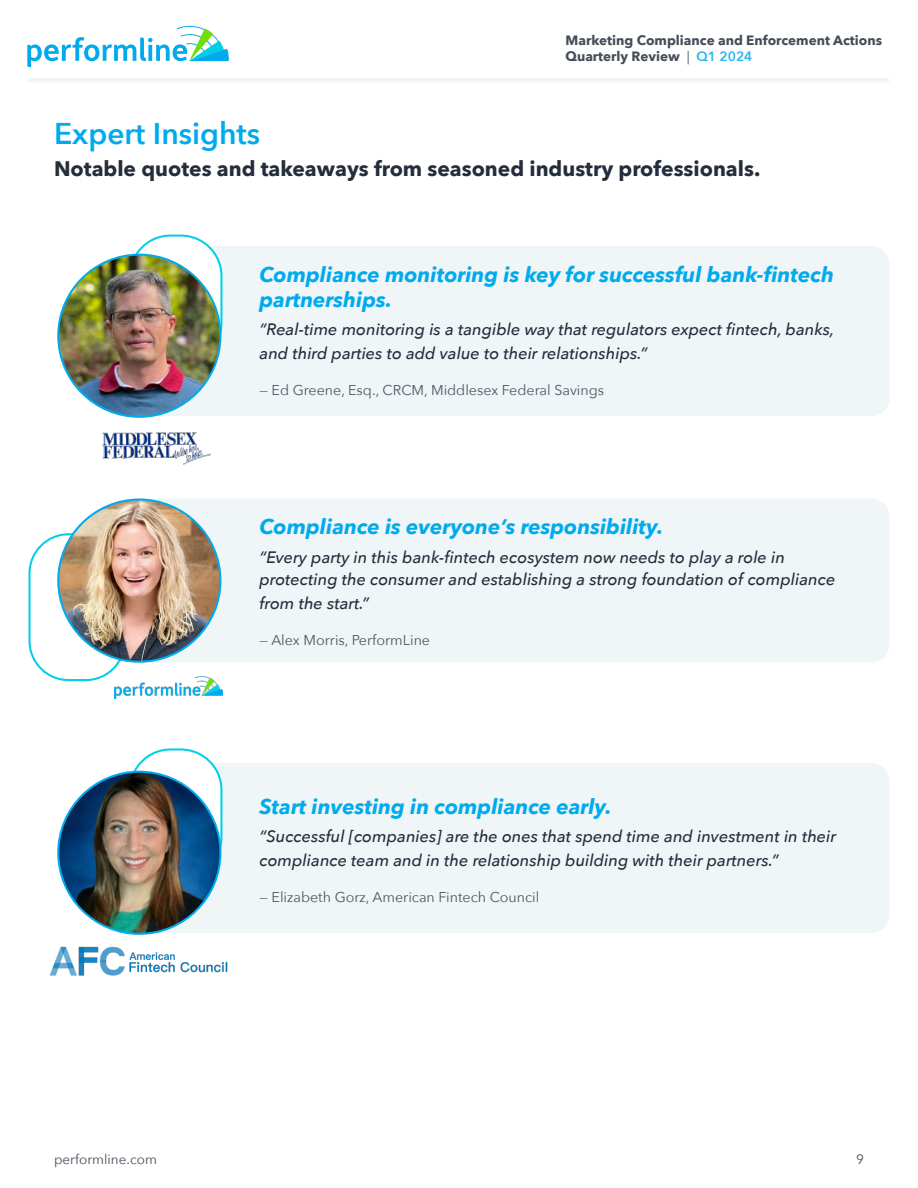
<style>
.page{position:relative;width:918px;height:1188px;background:#fff}
.page>*{position:absolute;margin:0;border:0;box-sizing:border-box;transform-origin:0 0}
.t1{font:600 30px "Avenir Next";color:#00abed}
.t2{font:italic 700 21px/25.2px "Avenir Next";color:#00abed}
.t3{font:700 21px "Avenir Next";color:#242d3c}
.t4{font:italic 500 16.5px/23.7px "Avenir Next";color:#242d3c}
.t5{font:14.25px "Avenir Next";color:#505763}
.t6{font:700 13.5px/16.2px "Avenir Next";color:#454d59}
.t7{font:13.5px "Avenir Next";color:#454d59}
.s1{font-weight:400}
.s2{font-weight:600;color:#26b7f0}
</style>
<div class="page">
<hr style="left:27px;top:78px;width:863px;height:4px;background:#f0f5f7;border-radius:2px">
<svg style="left:27px;top:26px;width:202px;height:41px"></svg>
<div style="left:137px;top:763px;width:752px;height:170px;background:#f0f5f7;border-radius:18px"></div>
<div style="left:130px;top:750px;width:91px;height:128px;background:#fff;border-radius:41px"></div>
<div style="left:129px;top:748px;width:93px;height:131px;border:2px solid #00cfe8;border-radius:41px"></div>
<div style="left:137px;top:246px;width:752px;height:170px;background:#f0f5f7;border-radius:18px"></div>
<div style="left:130px;top:236px;width:91px;height:128px;background:#fff;border-radius:41px"></div>
<div style="left:129px;top:235px;width:93px;height:130px;border:2px solid #00cfe8;border-radius:41px"></div>
<img style="left:58px;top:255px;width:162px;height:162px;border-radius:81px">
<img style="left:102px;top:432px;width:108px;height:33px">
<div style="left:118px;top:499px;width:772px;height:163px;background:#f0f5f7;border-radius:18px"></div>
<div style="left:28px;top:533px;width:98px;height:148px;border:2px solid #00cfe8;border-radius:39px"></div>
<img style="left:58px;top:500px;width:162px;height:162px;border-radius:81px">
<img style="left:114px;top:676px;width:108px;height:23px">
<img style="left:58px;top:772px;width:162px;height:162px;border-radius:81px">
<img style="left:49px;top:946px;width:179px;height:30px">
<p class="t6" style="left:566px;top:32px;width:318px">Marketing Compliance and Enforcement Actions<br>Quarterly Review <span class="s1">|</span> <span class="s2">Q1 2024</span></p>
<h1 class="t1" style="left:54px;top:108px;width:208px">Expert Insights</h1>
<p class="t3" style="left:54px;top:150px;width:708px">Notable quotes and takeaways from seasoned industry professionals.</p>
<p class="t2" style="left:260px;top:261px;width:576px">Compliance monitoring is key for successful bank-fintech partnerships.</p>
<p class="t4" style="left:260px;top:317px;width:576px">“Real-time monitoring is a tangible way that regulators expect fintech, banks, and third parties to add value to their relationships.”</p>
<p class="t5" style="left:260px;top:378px;width:346px">— Ed Greene, Esq., CRCM, Middlesex Federal Savings</p>
<p class="t2" style="left:260px;top:514px;width:406px">Compliance is everyone’s responsibility.</p>
<p class="t4" style="left:260px;top:545px;width:577px;line-height:22.2px">“Every party in this bank-fintech ecosystem now needs to play a role in protecting the consumer and establishing a strong foundation of compliance</p>
<p class="t4" style="left:260px;top:590px;width:111px">from the start.”</p>
<p class="t5" style="left:260px;top:628px;width:172px">— Alex Morris, PerformLine</p>
<p class="t2" style="left:260px;top:793px;width:354px">Start investing in compliance early.</p>
<p class="t4" style="left:260px;top:824px;width:578px">“Successful [companies] are the ones that spend time and investment in their compliance team and in the relationship building with their partners.”</p>
<p class="t5" style="left:260px;top:885px;width:281px">— Elizabeth Gorz, American Fintech Council</p>
<p class="t7" style="left:54px;top:1148px;width:104px">performline.com</p>
<p class="t7" style="left:856px;top:1148px;width:9px">9</p>
</div>
